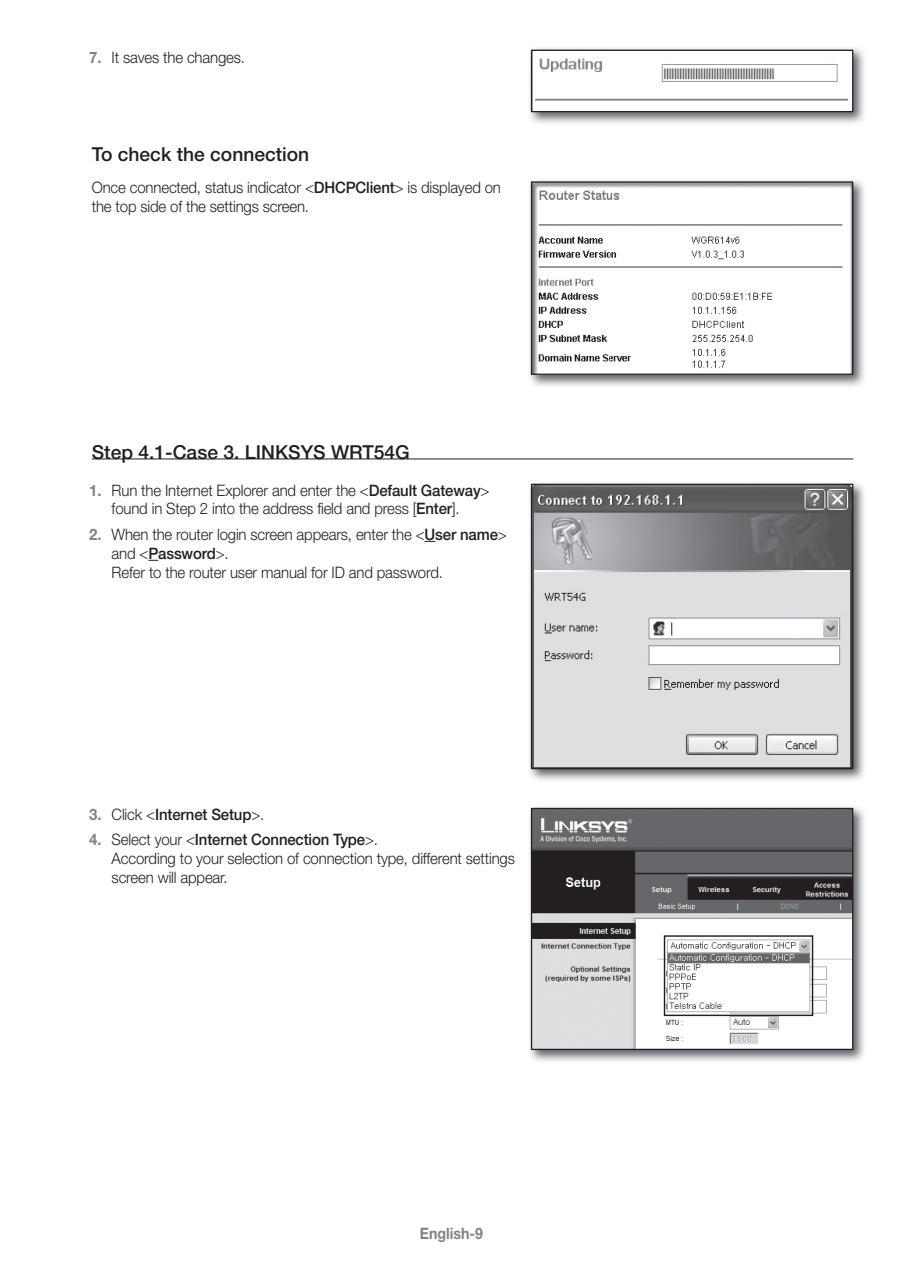
<style>
.page{position:relative;width:903px;height:1275px;background:#fff}
.page>*{position:absolute;margin:0;border:0;box-sizing:border-box;transform-origin:0 0}
.t1{font:500 19.25px "Helvetica Neue cp";color:#231f20}
.t2{font:300 15.75px/18.9px "Helvetica Neue cp";letter-spacing:-.01em;color:#231f20;scale:.95 1}
.t3{font:500 15.75px "Helvetica Neue cp";letter-spacing:-.01em;color:#231f20;scale:.95 1}
.t4{font:700 15.75px "Helvetica Neue cp";color:#808285;scale:.9 1}
.s1{font-weight:700;color:#808285}
.s2{font-weight:500}
.s3{font-weight:300}
</style>
<div class="page">
<hr style="left:92px;top:458px;width:761px;height:1px;background:#231f20">
<img style="left:530px;top:180px;width:334px;height:206px">
<img style="left:533px;top:183px;width:318px;height:190px">
<div style="left:531px;top:181px;width:322px;height:194px;border:1px solid #231f20"></div>
<img style="left:530px;top:48px;width:334px;height:75px">
<img style="left:533px;top:52px;width:318px;height:58px">
<div style="left:531px;top:50px;width:322px;height:62px;border:1px solid #231f20"></div>
<img style="left:530px;top:483px;width:334px;height:297px">
<img style="left:533px;top:486px;width:318px;height:281px">
<div style="left:531px;top:484px;width:322px;height:285px;border:1px solid #231f20"></div>
<img style="left:530px;top:807px;width:334px;height:254px">
<img style="left:533px;top:810px;width:318px;height:238px">
<div style="left:531px;top:808px;width:322px;height:242px;border:1px solid #231f20"></div>
<div style="left:664px;top:935px;width:149px;height:81px;border:1px solid #231f20"></div>
<p class="t2" style="left:89px;top:49px;width:165px"><span class="s1">7.</span> It saves the changes.</p>
<p class="t1" style="left:92px;top:143px;width:219px">To check the connection</p>
<p class="t2" style="left:92px;top:179px;width:432px">Once connected, status indicator &lt;<span class="s2">DHCPClient</span>&gt; is displayed on the top side of the settings screen.</p>
<p class="t1" style="left:92px;top:441px;width:320px">Step 4.1-Case 3. LINKSYS WRT54G</p>
<p class="t2" style="left:89px;top:481px;width:423px;text-align:center"><span class="s1">1.</span> Run the Internet Explorer and enter the &lt;<span class="s2">Default Gateway</span>&gt; found in Step 2 into the address field and press [<span class="s2">Enter</span>].</p>
<p class="t2" style="left:112px;top:525px;width:417px;text-indent:-22px"><span class="s1">2.</span> When the router login screen appears, enter the &lt;<span class="s2">User name</span>&gt; and &lt;<span class="s2">Password</span>&gt;.<br>Refer to the router user manual for ID and password.</p>
<p class="t3" style="left:89px;top:805px;width:186px"><span class="s1">3.</span> <span class="s3">Click &lt;</span>Internet Setup<span class="s3">&gt;.</span></p>
<p class="t2" style="left:112px;top:830px;width:426px;text-indent:-22px"><span class="s1">4.</span> Select your &lt;<span class="s2">Internet Connection Type</span>&gt;.<br>According to your selection of connection type, different settings screen will appear.</p>
<p class="t4" style="left:420px;top:1225px;width:72px">English-9</p>
</div>
